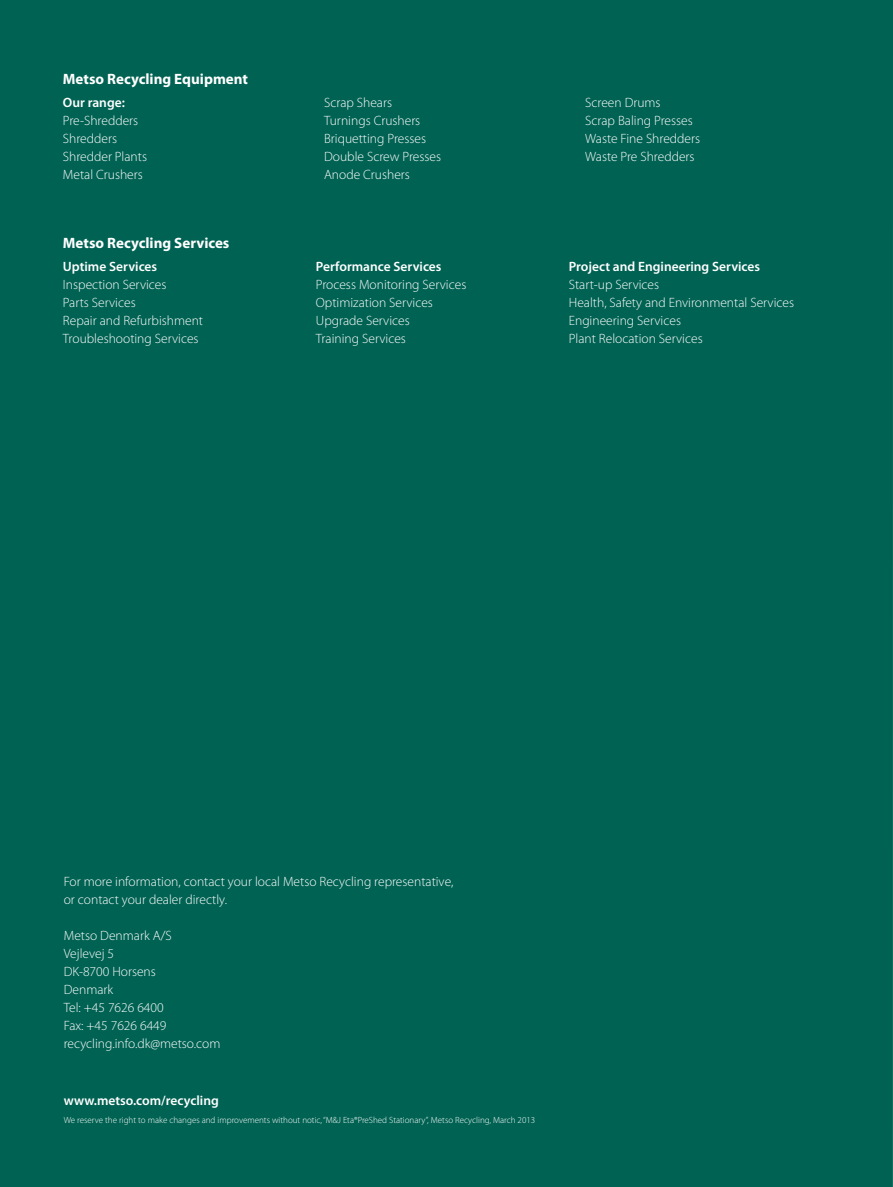
<style>
.page{position:relative;width:893px;height:1187px;background:#fff}
.page>*{position:absolute;margin:0;border:0;box-sizing:border-box;transform-origin:0 0}
.t1{font:700 15px "Myriad Pro";color:#fff}
.t2{font:300 13.5px/18px "Myriad Pro";color:#fff}
.t3{font:600 13.5px "Myriad Pro";color:#fff}
.t4{font:300 9px "Myriad Pro";color:#fff}
</style>
<div class="page">
<div style="left:0;top:0;width:893px;height:1186px;background:#006253"></div>
<p class="t1" style="left:63px;top:69px;width:187px">Metso Recycling Equipment</p>
<p class="t3" style="left:63px;top:93px;width:63px">Our range:</p>
<p class="t2" style="left:63px;top:111px;width:86px">Pre-Shredders<br>Shredders<br>Shredder Plants<br>Metal Crushers</p>
<p class="t1" style="left:63px;top:233px;width:168px">Metso Recycling Services</p>
<p class="t3" style="left:63px;top:258px;width:96px">Uptime Services</p>
<p class="t2" style="left:63px;top:276px;width:142px">Inspection Services<br>Parts Services<br>Repair and Refurbishment<br>Troubleshooting Services</p>
<p class="t2" style="left:324px;top:93px;width:119px">Scrap Shears<br>Turnings Crushers<br>Briquetting Presses<br>Double Screw Presses<br>Anode Crushers</p>
<p class="t2" style="left:585px;top:93px;width:116px">Screen Drums<br>Scrap Baling Presses<br>Waste Fine Shredders<br>Waste Pre Shredders</p>
<p class="t3" style="left:316px;top:258px;width:127px">Performance Services</p>
<p class="t2" style="left:316px;top:276px;width:152px">Process Monitoring Services<br>Optimization Services<br>Upgrade Services<br>Training Services</p>
<p class="t3" style="left:569px;top:258px;width:193px">Project and Engineering Services</p>
<p class="t2" style="left:569px;top:276px;width:227px">Start-up Services<br>Health, Safety and Environmental Services<br>Engineering Services<br>Plant Relocation Services</p>
<p class="t2" style="left:64px;top:872px;width:391px">For more information, contact your local Metso Recycling representative, or contact your dealer directly.</p>
<p class="t2" style="left:64px;top:926px;width:158px">Metso Denmark A/S<br>Vejlevej 5<br>DK-8700 Horsens<br>Denmark<br>Tel: +45 7626 6400<br>Fax: +45 7626 6449 recycling.info.dk@metso.com</p>
<p class="t3" style="left:64px;top:1091px;width:157px">www.metso.com/recycling</p>
<p class="t4" style="left:64px;top:1114px;width:473px">We reserve the right to make changes and improvements without notic, “M&amp;J Eta®PreShed Stationary”, Metso Recycling, March 2013</p>
</div>
